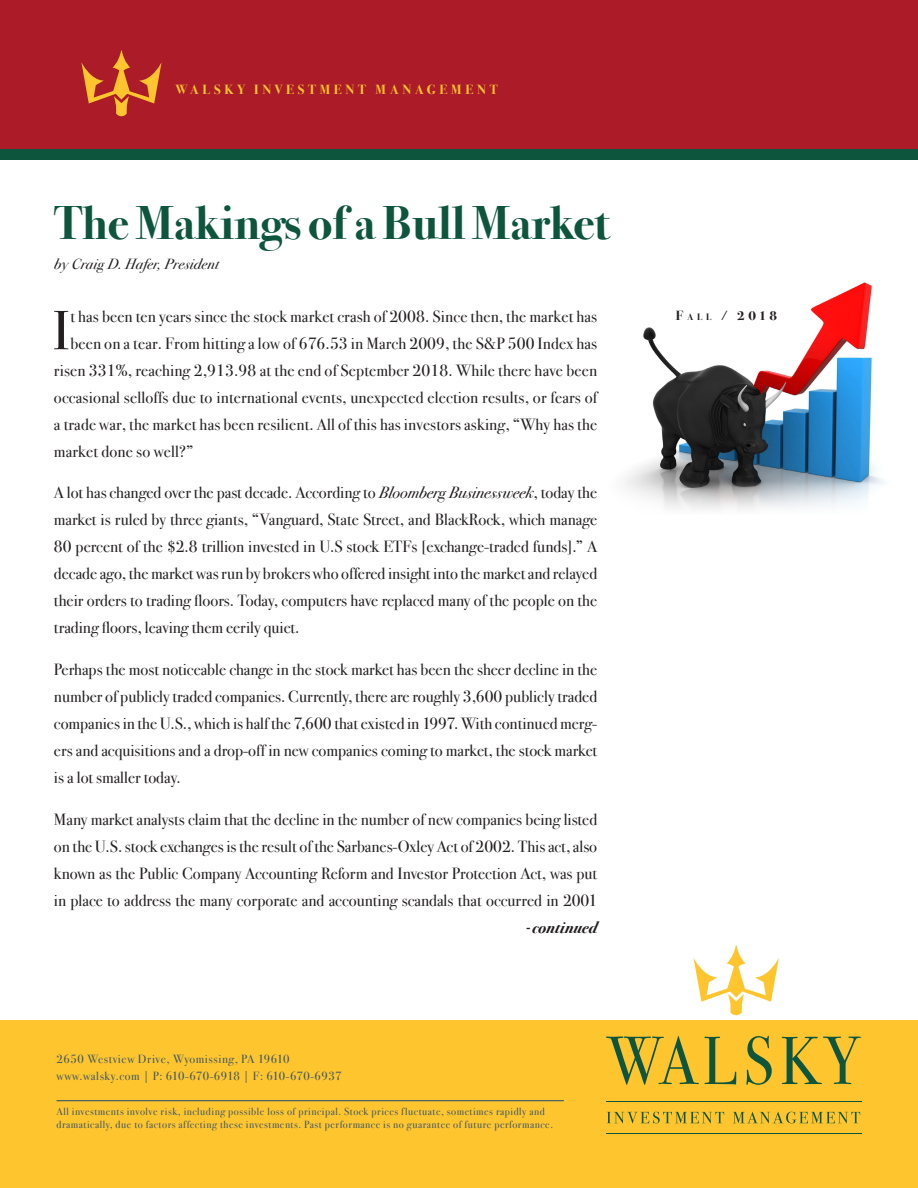
<style>
.page{position:relative;width:918px;height:1188px;background:#fff}
.page>*{position:absolute;margin:0;border:0;box-sizing:border-box;transform-origin:0 0}
.t1{font:55.35px "Bodoni Sev ITC";color:#231f20}
.t2{font:700 48px "Bodoni Sev ITC";color:#0e553e}
.t3{font:16.5px/27px "Bodoni Sev ITC";letter-spacing:.01em;color:#231f20;text-align:justify}
.t4{font:italic 700 16.5px "Bodoni Sev ITC";color:#231f20}
.t5{font:italic 15px "Bodoni Sev ITC";letter-spacing:.02em;color:#231f20}
.t6{font:700 13.5px "Bodoni Sev ITC";letter-spacing:.27em;color:#fec52e}
.t7{font:700 13.5px "Bodoni Sev ITC";color:#231f20}
.t8{font:12px/16.5px "Bodoni Sev ITC";letter-spacing:.05em;color:#3e5868}
.t9{font:10.5px/13.5px "Bodoni Sev ITC";letter-spacing:.05em;color:#3e5868}
.s1{font-style:italic}
.s2{font-size:9.45px}
</style>
<div class="page">
<img style="left:625px;top:282px;width:260px;height:228px">
<div style="left:0;top:1021px;width:918px;height:167px;background:#fec52e"></div>
<hr style="left:57px;top:1100px;width:507px;height:1px;background:#3e5868">
<svg style="left:606px;top:1036px;width:130px;height:49px"></svg>
<svg style="left:746px;top:1036px;width:26px;height:49px"></svg>
<svg style="left:782px;top:1036px;width:79px;height:48px"></svg>
<svg style="left:607px;top:1112px;width:117px;height:11px"></svg>
<svg style="left:733px;top:1112px;width:127px;height:11px"></svg>
<hr style="left:606px;top:1101px;width:255px;height:1px;background:#0e553e">
<hr style="left:606px;top:1133px;width:255px;height:1px;background:#0e553e">
<svg style="left:694px;top:945px;width:85px;height:70px"></svg>
<div style="left:0;top:0;width:918px;height:155px;background:#ab1c28"></div>
<svg style="left:81px;top:51px;width:81px;height:65px"></svg>
<div style="left:0;top:150px;width:918px;height:10px;background:#0e553e"></div>
<p class="t6" style="left:176px;top:82px;width:324px">WALSKY INVESTMENT MANAGEMENT</p>
<h2 class="t2" style="left:54px;top:195px;width:557px">The Makings of a Bull Market</h2>
<p class="t5" style="left:54px;top:255px;width:167px">by Craig D. Hafer, President</p>
<h1 class="t1" style="left:53px;top:298px;width:19px">I</h1>
<p class="t3" style="left:70px;top:303px;width:528px">t has been ten years since the stock market crash of 2008. Since then, the market has</p>
<p class="t3" style="left:70px;top:330px;width:528px">been on a tear. From hitting a low of 676.53 in March 2009, the S&amp;P 500 Index has</p>
<p class="t3" style="left:54px;top:357px;width:545px">risen 331%, reaching 2,913.98 at the end of September 2018. While there have been</p>
<p class="t3" style="left:54px;top:384px;width:545px">occasional selloffs due to international events, unexpected election results, or fears of</p>
<p class="t3" style="left:54px;top:411px;width:545px">a trade war, the market has been resilient. All of this has investors asking, “Why has the</p>
<p class="t3" style="left:54px;top:438px;width:141px">market done so well?”</p>
<p class="t3" style="left:54px;top:479px;width:545px">A lot has changed over the past decade. According to <span class="s1">Bloomberg Businessweek</span>, today the market is ruled by three giants, “Vanguard, State Street, and BlackRock, which manage 80 percent of the $2.8 trillion invested in U.S stock ETFs [exchange-traded funds].” A decade ago, the market was run by brokers who offered insight into the market and relayed their orders to trading floors. Today, computers have replaced many of the people on the trading floors, leaving them eerily quiet.</p>
<p class="t3" style="left:54px;top:656px;width:545px">Perhaps the most noticeable change in the stock market has been the sheer decline in the number of publicly traded companies. Currently, there are roughly 3,600 publicly traded companies in the U.S., which is half the 7,600 that existed in 1997. With continued merg&shy;ers and acquisitions and a drop-off in new companies coming to market, the stock market is a lot smaller today.</p>
<p class="t3" style="left:54px;top:806px;width:545px">Many market analysts claim that the decline in the number of new companies being listed on the U.S. stock exchanges is the result of the Sarbanes-Oxley Act of 2002. This act, also known as the Public Company Accounting Reform and Investor Protection Act, was put in place to address the many corporate and accounting scandals that occurred in 2001</p>
<p class="t8" style="left:57px;top:1051px;width:286px">2650 Westview Drive, Wyomissing, PA 19610 www.walsky.com | P: 610-670-6918 | F: 610-670-6937</p>
<p class="t4" style="left:525px;top:917px;width:74px">- continued</p>
<p class="t9" style="left:57px;top:1104px;width:498px">All investments involve risk, including possible loss of principal. Stock prices fluctuate, sometimes rapidly and dramatically, due to factors affecting these investments. Past performance is no guarantee of future performance.</p>
<p class="t7" style="left:676px;top:308px;width:103px">F<span class="s2">all</span> / 2018</p>
</div>
